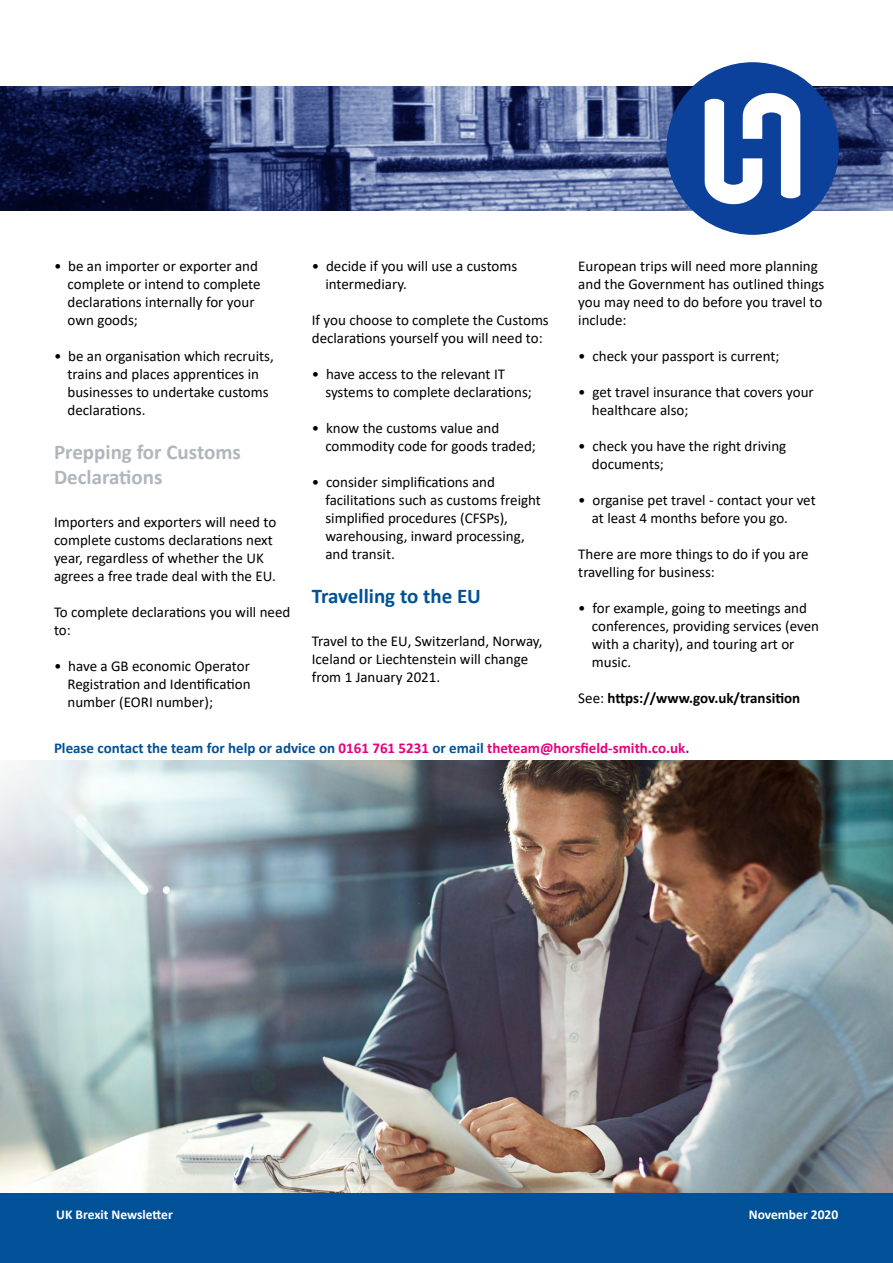
<style>
.page{position:relative;width:893px;height:1263px;background:#fff}
.page>*{position:absolute;margin:0;border:0;box-sizing:border-box;transform-origin:0 0}
.t1{font:700 21px/25.2px "Calibri";color:#afb6bd}
.t2{font:700 21px "Calibri";color:#005197}
.t3{font:15px/18px "Calibri";color:#000}
.t4{font:700 15px "Calibri";color:#005197}
.t5{font:700 15px "Calibri";color:#000}
.t6{font:700 13.5px "Calibri";color:#fff}
.s1{font-weight:400}
.s2{color:#e6007d}
</style>
<div class="page">
<img style="left:0;top:87px;width:893px;height:123px">
<img style="left:666px;top:62px;width:173px;height:173px;border-radius:86px">
<div style="left:0;top:1193px;width:893px;height:70px;background:#005197"></div>
<div style="left:53px;top:1209px;width:279px;height:18px;background:#005197"></div>
<div style="left:560px;top:1209px;width:278px;height:18px;background:#005197"></div>
<img style="left:0;top:760px;width:893px;height:433px">
<p class="t3" style="left:325px;top:257px;width:193px;text-indent:-14px">• decide if you will use a customs intermediary.</p>
<p class="t3" style="left:312px;top:311px;width:238px">If you choose to complete the Customs declarations yourself you will need to:</p>
<p class="t3" style="left:325px;top:365px;width:208px;text-indent:-14px">• have access to the relevant IT systems to complete declarations;</p>
<p class="t3" style="left:325px;top:419px;width:212px;text-indent:-14px">• know the customs value and commodity code for goods traded;</p>
<p class="t3" style="left:325px;top:473px;width:217px;text-indent:-14px">• consider simplifications and facilitations such as customs freight simplified procedures (CFSPs), warehousing, inward processing, and transit.</p>
<h1 class="t2" style="left:312px;top:581px;width:171px">Travelling to the EU</h1>
<p class="t3" style="left:312px;top:631px;width:232px">Travel to the EU, Switzerland, Norway,<br>Iceland or Liechtenstein will change from 1 January 2021.</p>
<p class="t3" style="left:578px;top:257px;width:247px">European trips will need more planning and the Government has outlined things you may need to do before you travel to include:</p>
<p class="t3" style="left:578px;top:347px;width:203px">• check your passport is current;</p>
<p class="t3" style="left:592px;top:383px;width:223px;text-indent:-14px">• get travel insurance that covers your healthcare also;</p>
<p class="t3" style="left:592px;top:437px;width:196px;text-indent:-14px">• check you have the right driving documents;</p>
<p class="t3" style="left:592px;top:491px;width:225px;text-indent:-14px">• organise pet travel - contact your vet at least 4 months before you go.</p>
<p class="t3" style="left:578px;top:545px;width:232px">There are more things to do if you are travelling for business:</p>
<p class="t3" style="left:592px;top:599px;width:229px;text-indent:-14px">• for example, going to meetings and conferences, providing services (even with a charity), and touring art or music.</p>
<p class="t5" style="left:578px;top:688px;width:223px"><span class="s1">See:</span> https://www.gov.uk/transition</p>
<p class="t4" style="left:54px;top:738px;width:637px">Please contact the team for help or advice on <span class="s2">0161 761 5231</span> or email <span class="s2">theteam@horsfield-smith.co.uk</span>.</p>
<p class="t3" style="left:68px;top:257px;width:195px;text-indent:-14px">• be an importer or exporter and complete or intend to complete declarations internally for your own goods;</p>
<p class="t3" style="left:68px;top:347px;width:208px;text-indent:-14px">• be an organisation which recruits, trains and places apprentices in businesses to undertake customs declarations.</p>
<h1 class="t1" style="left:54px;top:439px;width:188px">Prepping for Customs<br>Declarations</h1>
<p class="t3" style="left:54px;top:513px;width:224px">Importers and exporters will need to complete customs declarations next year, regardless of whether the UK agrees a free trade deal with the EU.</p>
<p class="t3" style="left:54px;top:603px;width:238px">To complete declarations you will need to:</p>
<p class="t3" style="left:68px;top:657px;width:184px;text-align:justify;text-indent:-14px">• have a GB economic Operator Registration and Identification number (EORI number);</p>
<p class="t6" style="left:56px;top:1205px;width:118px">UK Brexit Newsletter</p>
<p class="t6" style="left:749px;top:1205px;width:91px">November 2020</p>
</div>
